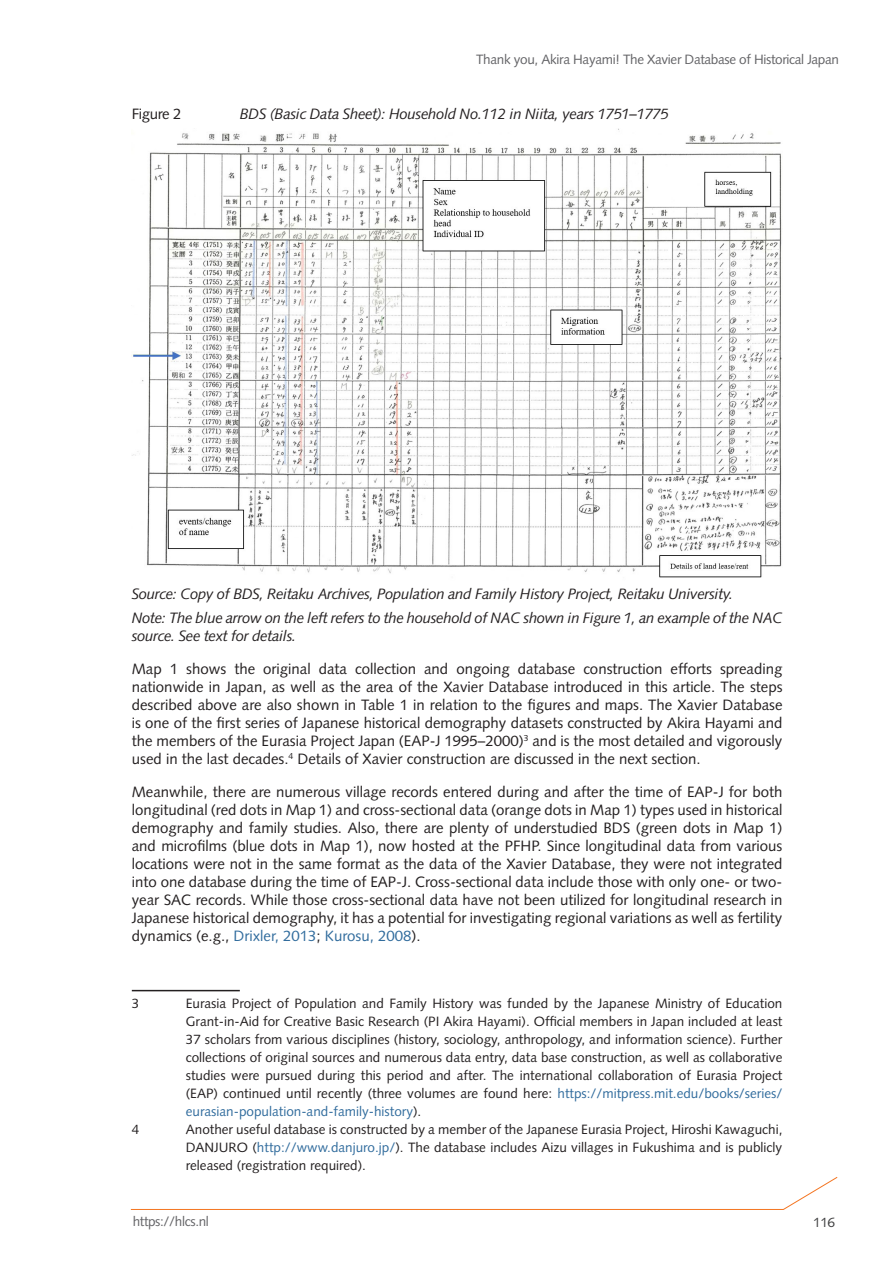
<style>
.page{position:relative;width:893px;height:1263px;background:#fff}
.page>*{position:absolute;margin:0;border:0;box-sizing:border-box;transform-origin:0 0}
.t1{font:15px/18px "Syntax LT Std";color:#231f20;text-align:justify}
.t2{font:italic 15px/18px "Syntax LT Std";letter-spacing:-.025em;color:#231f20}
.t3{font:13.5px/18px "Syntax LT Std";color:#231f20;text-align:justify}
.t4{font:13.5px "Syntax LT Std";letter-spacing:-.025em;color:#636366}
.t5{font:13.5px "Syntax LT Std";color:#3e3e3f}
.s1{color:#316c9d}
</style>
<div class="page">
<svg style="left:130px;top:1177px;width:708px;height:33px"></svg>
<hr style="left:132px;top:990px;width:108px;height:1px;background:#231f20">
<img style="left:132px;top:129px;width:650px;height:449px">
<p class="t4" style="left:476px;top:51px;width:364px">Thank you, Akira Hayami! The Xavier Database of Historical Japan</p>
<p class="t1" style="left:132px;top:105px;width:51px">Figure 2</p>
<p class="t2" style="left:240px;top:105px;width:431px">BDS (Basic Data Sheet): Household No.112 in Niita, years 1751–1775</p>
<p class="t2" style="left:132px;top:585px;width:603px">Source: Copy of BDS, Reitaku Archives, Population and Family History Project, Reitaku University.</p>
<p class="t2" style="left:132px;top:609px;width:652px">Note: The blue arrow on the left refers to the household of NAC shown in Figure 1, an example of the NAC source. See text for details.</p>
<p class="t1" style="left:132px;top:660px;width:652px">Map 1 shows the original data collection and ongoing database construction efforts spreading nationwide in Japan, as well as the area of the Xavier Database introduced in this article. The steps described above are also shown in Table 1 in relation to the figures and maps. The Xavier Database is one of the first series of Japanese historical demography datasets constructed by Akira Hayami and the members of the Eurasia Project Japan (EAP-J 1995–2000)<sup>3</sup> and is the most detailed and vigorously used in the last decades.<sup>4</sup> Details of Xavier construction are discussed in the next section.</p>
<p class="t1" style="left:132px;top:783px;width:652px">Meanwhile, there are numerous village records entered during and after the time of EAP-J for both longitudinal (red dots in Map 1) and cross-sectional data (orange dots in Map 1) types used in historical demography and family studies. Also, there are plenty of understudied BDS (green dots in Map 1) and microfilms (blue dots in Map 1), now hosted at the PFHP. Since longitudinal data from various locations were not in the same format as the data of the Xavier Database, they were not integrated into one database during the time of EAP-J. Cross-sectional data include those with only one- or two&shy;year SAC records. While those cross-sectional data have not been utilized for longitudinal research in Japanese historical demography, it has a potential for investigating regional variations as well as fertility dynamics (e.g., <span class="s1">Drixler, 2013</span>; <span class="s1">Kurosu, 2008</span>).</p>
<p class="t3" style="left:132px;top:994px;width:9px">3</p>
<p class="t3" style="left:186px;top:994px;width:598px">Eurasia Project of Population and Family History was funded by the Japanese Ministry of Education Grant-in-Aid for Creative Basic Research (PI Akira Hayami). Official members in Japan included at least 37 scholars from various disciplines (history, sociology, anthropology, and information science). Further collections of original sources and numerous data entry, data base construction, as well as collaborative studies were pursued during this period and after. The international collaboration of Eurasia Project (EAP) continued until recently (three volumes are found here: <span class="s1">https://mitpress.mit.edu/books/series/ eurasian-population-and-family-history</span>).</p>
<p class="t3" style="left:132px;top:1120px;width:9px">4</p>
<p class="t3" style="left:186px;top:1120px;width:598px">Another useful database is constructed by a member of the Japanese Eurasia Project, Hiroshi Kawaguchi, DANJURO (<span class="s1">http://www.danjuro.jp/</span>). The database includes Aizu villages in Fukushima and is publicly released (registration required).</p>
<p class="t4" style="left:133px;top:1213px;width:78px">https://hlcs.nl</p>
<p class="t5" style="left:813px;top:1214px;width:23px">116</p>
</div>
